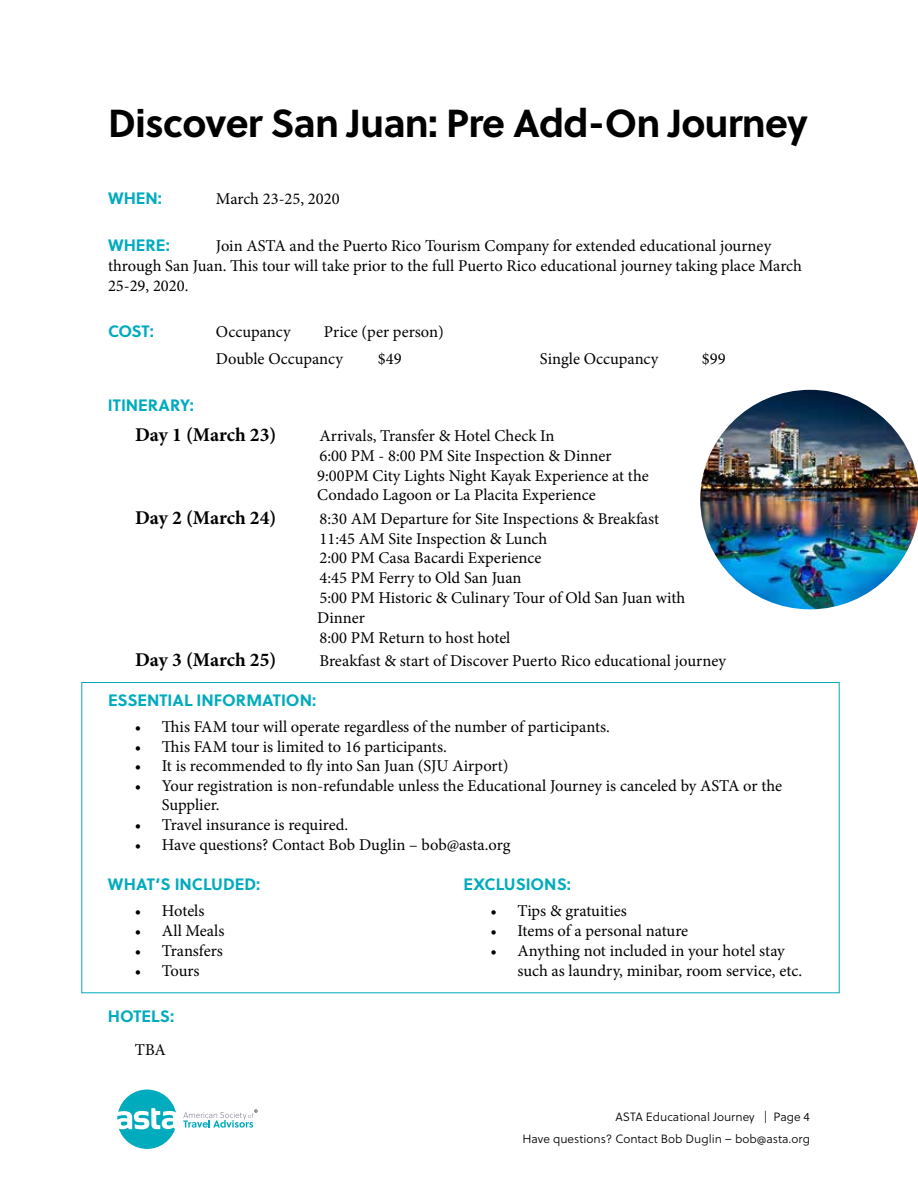
<style>
.page{position:relative;width:918px;height:1188px;background:#fff}
.page>*{position:absolute;margin:0;border:0;box-sizing:border-box;transform-origin:0 0}
.t1{font:700 39px "Soleil";letter-spacing:-.02em;color:#000}
.t2{font:700 19.5px "Minion Pro";letter-spacing:-.005em;color:#000}
.t3{font:16.5px/19.8px "Minion Pro";color:#000}
.t4{font:700 16.5px "Soleil";color:#00abbe}
.t5{font:12px/21.1px "Soleil Lt";color:#000;text-align:right}
</style>
<div class="page">
<svg style="left:117px;top:1090px;width:59px;height:59px"></svg>
<svg style="left:183px;top:1109px;width:75px;height:19px"></svg>
<img style="left:700px;top:389px;width:218px;height:221px">
<h1 class="t1" style="left:108px;top:93px;width:701px">Discover San Juan: Pre Add-On Journey</h1>
<p class="t4" style="left:108px;top:186px;width:55px">WHEN:</p>
<p class="t3" style="left:216px;top:189px;width:125px">March 23-25, 2020</p>
<p class="t4" style="left:108px;top:232px;width:63px">WHERE:</p>
<p class="t3" style="left:108px;top:236px;width:695px;text-indent:108px">Join ASTA and the Puerto Rico Tourism Company for extended educational journey through San Juan. This tour will take prior to the full Puerto Rico educational journey taking place March<br>25-29, 2020.</p>
<p class="t4" style="left:108px;top:319px;width:47px">COST:</p>
<p class="t3" style="left:216px;top:322px;width:76px">Occupancy</p>
<p class="t3" style="left:216px;top:319px;width:229px;line-height:26.5px;text-indent:108px">Price (per person)<br>Double Occupancy</p>
<p class="t3" style="left:378px;top:349px;width:25px">$49</p>
<p class="t3" style="left:540px;top:349px;width:120px">Single Occupancy</p>
<p class="t3" style="left:702px;top:349px;width:25px">$99</p>
<p class="t4" style="left:108px;top:392px;width:88px">ITINERARY:</p>
<p class="t2" style="left:135px;top:421px;width:143px">Day 1 (March 23)</p>
<p class="t3" style="left:317px;top:426px;width:333px">Arrivals, Transfer &amp; Hotel Check In<br>6:00 PM - 8:00 PM Site Inspection &amp; Dinner 9:00PM City Lights Night Kayak Experience at the Condado Lagoon or La Placita Experience</p>
<p class="t2" style="left:135px;top:504px;width:143px">Day 2 (March 24)</p>
<p class="t3" style="left:317px;top:509px;width:370px">8:30 AM Departure for Site Inspections &amp; Breakfast<br>11:45 AM Site Inspection &amp; Lunch<br>2:00 PM Casa Bacardi Experience<br>4:45 PM Ferry to Old San Juan<br>5:00 PM Historic &amp; Culinary Tour of Old San Juan with<br>Dinner<br>8:00 PM Return to host hotel</p>
<p class="t2" style="left:135px;top:646px;width:143px">Day 3 (March 25)</p>
<p class="t3" style="left:319px;top:651px;width:408px">Breakfast &amp; start of Discover Puerto Rico educational journey</p>
<p class="t4" style="left:108px;top:687px;width:210px">ESSENTIAL INFORMATION:</p>
<p class="t3" style="left:135px;top:717px;width:476px">• This FAM tour will operate regardless of the number of participants.</p>
<p class="t3" style="left:135px;top:737px;width:313px">• This FAM tour is limited to 16 participants.</p>
<p class="t3" style="left:135px;top:756px;width:375px">• It is recommended to fly into San Juan (SJU Airport)</p>
<p class="t3" style="left:162px;top:776px;width:622px;text-indent:-27px">• Your registration is non-refundable unless the Educational Journey is canceled by ASTA or the<br>Supplier.</p>
<p class="t3" style="left:135px;top:815px;width:215px">• Travel insurance is required.</p>
<p class="t3" style="left:135px;top:835px;width:377px">• Have questions? Contact Bob Duglin – bob@asta.org</p>
<p class="t4" style="left:108px;top:871px;width:154px">WHAT’S INCLUDED:</p>
<p class="t3" style="left:135px;top:901px;width:71px">• Hotels</p>
<p class="t3" style="left:135px;top:921px;width:91px">• All Meals</p>
<p class="t3" style="left:135px;top:941px;width:89px">• Transfers</p>
<p class="t3" style="left:135px;top:961px;width:66px">• Tours</p>
<p class="t4" style="left:463px;top:871px;width:109px">EXCLUSIONS:</p>
<p class="t3" style="left:490px;top:901px;width:138px">• Tips &amp; gratuities</p>
<p class="t3" style="left:490px;top:921px;width:199px">• Items of a personal nature</p>
<p class="t3" style="left:517px;top:941px;width:286px;text-indent:-27px">• Anything not included in your hotel stay such as laundry, minibar, room service, etc.</p>
<p class="t4" style="left:108px;top:1003px;width:68px">HOTELS:</p>
<p class="t3" style="left:135px;top:1040px;width:32px">TBA</p>
<p class="t5" style="left:522px;top:1107px;width:289px">ASTA Educational Journey | Page 4<br>Have questions? Contact Bob Duglin – bob@asta.org</p>
</div>
